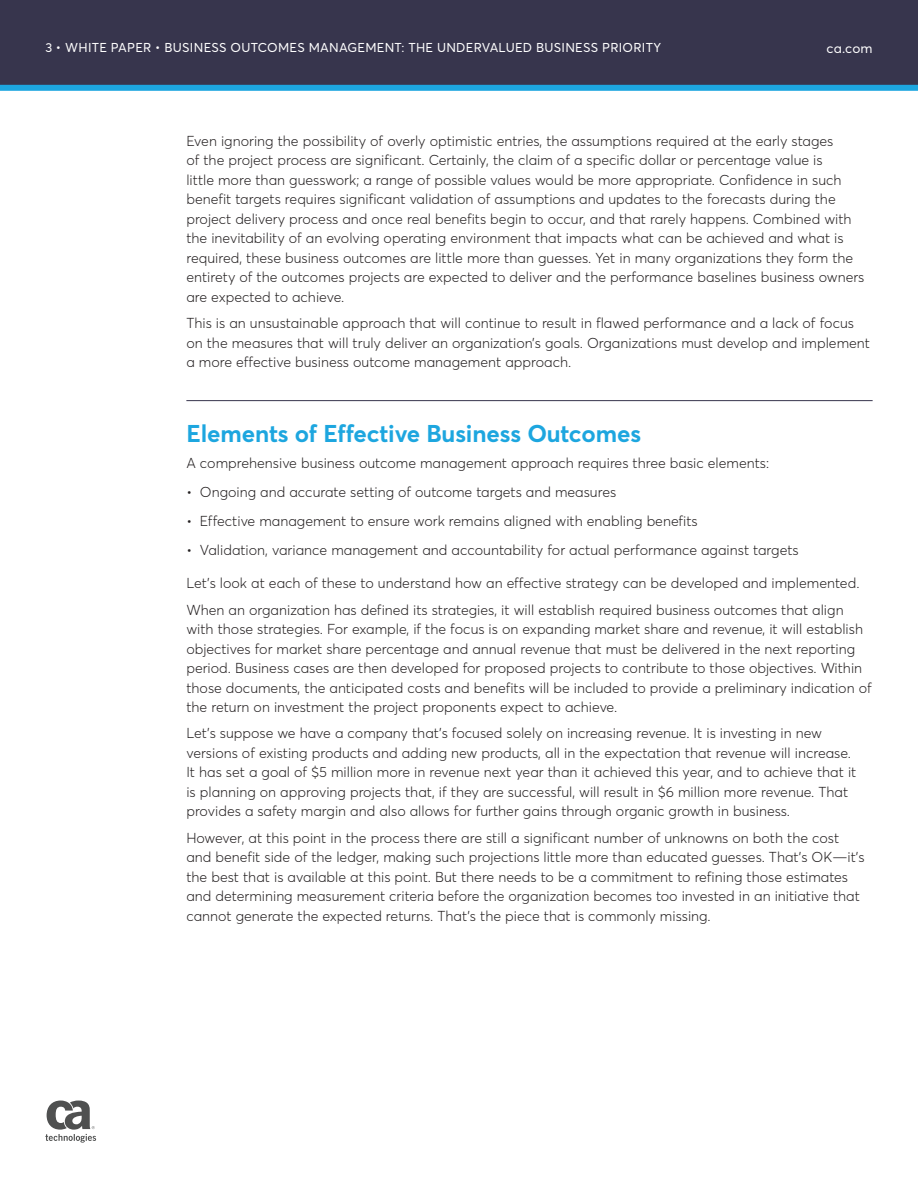
<style>
.page{position:relative;width:918px;height:1188px;background:#fff}
.page>*{position:absolute;margin:0;border:0;box-sizing:border-box;transform-origin:0 0}
.t1{font:700 24px "Averta";letter-spacing:-.005em;color:#1da6df}
.t2{font:300 14.25px/19.5px "Averta";color:#231f20}
.t3{font:13.5px "Averta";color:#fff}
.t4{font:12.75px "Averta";letter-spacing:.02em;color:#fff}
</style>
<div class="page">
<svg style="left:0;top:0;width:918px;height:91px;background:#353c56"></svg>
<svg style="left:45px;top:1101px;width:51px;height:42px"></svg>
<hr style="left:186px;top:400px;width:687px;height:1px;background:#37354d">
<p class="t4" style="left:45px;top:40px;width:617px">3 • WHITE PAPER • BUSINESS OUTCOMES MANAGEMENT: THE UNDERVALUED BUSINESS PRIORITY</p>
<p class="t3" style="left:827px;top:40px;width:48px">ca.com</p>
<p class="t2" style="left:186px;top:131px;width:680px">Even ignoring the possibility of overly optimistic entries, the assumptions required at the early stages<br>of the project process are significant. Certainly, the claim of a specific dollar or percentage value is<br>little more than guesswork; a range of possible values would be more appropriate. Confidence in such benefit targets requires significant validation of assumptions and updates to the forecasts during the project delivery process and once real benefits begin to occur, and that rarely happens. Combined with the inevitability of an evolving operating environment that impacts what can be achieved and what is required, these business outcomes are little more than guesses. Yet in many organizations they form the entirety of the outcomes projects are expected to deliver and the performance baselines business owners are expected to achieve.</p>
<p class="t2" style="left:186px;top:313px;width:685px">This is an unsustainable approach that will continue to result in flawed performance and a lack of focus on the measures that will truly deliver an organization’s goals. Organizations must develop and implement a more effective business outcome management approach.</p>
<h1 class="t1" style="left:186px;top:418px;width:456px">Elements of Effective Business Outcomes</h1>
<p class="t2" style="left:186px;top:453px;width:584px">A comprehensive business outcome management approach requires three basic elements:</p>
<p class="t2" style="left:186px;top:482px;width:431px">• Ongoing and accurate setting of outcome targets and measures</p>
<p class="t2" style="left:186px;top:511px;width:513px">• Effective management to ensure work remains aligned with enabling benefits</p>
<p class="t2" style="left:186px;top:541px;width:614px">• Validation, variance management and accountability for actual performance against targets</p>
<p class="t2" style="left:186px;top:570px;width:675px;line-height:26.2px">Let’s look at each of these to understand how an effective strategy can be developed and implemented.<br>When an organization has defined its strategies, it will establish required business outcomes that align</p>
<p class="t2" style="left:186px;top:619px;width:687px">with those strategies. For example, if the focus is on expanding market share and revenue, it will establish objectives for market share percentage and annual revenue that must be delivered in the next reporting period. Business cases are then developed for proposed projects to contribute to those objectives. Within those documents, the anticipated costs and benefits will be included to provide a preliminary indication of the return on investment the project proponents expect to achieve.</p>
<p class="t2" style="left:186px;top:724px;width:671px">Let’s suppose we have a company that’s focused solely on increasing revenue. It is investing in new versions of existing products and adding new products, all in the expectation that revenue will increase.<br>It has set a goal of $5 million more in revenue next year than it achieved this year, and to achieve that it is planning on approving projects that, if they are successful, will result in $6 million more revenue. That provides a safety margin and also allows for further gains through organic growth in business.</p>
<p class="t2" style="left:186px;top:828px;width:680px">However, at this point in the process there are still a significant number of unknowns on both the cost and benefit side of the ledger, making such projections little more than educated guesses. That’s OK—it’s the best that is available at this point. But there needs to be a commitment to refining those estimates and determining measurement criteria before the organization becomes too invested in an initiative that cannot generate the expected returns. That’s the piece that is commonly missing.</p>
</div>
